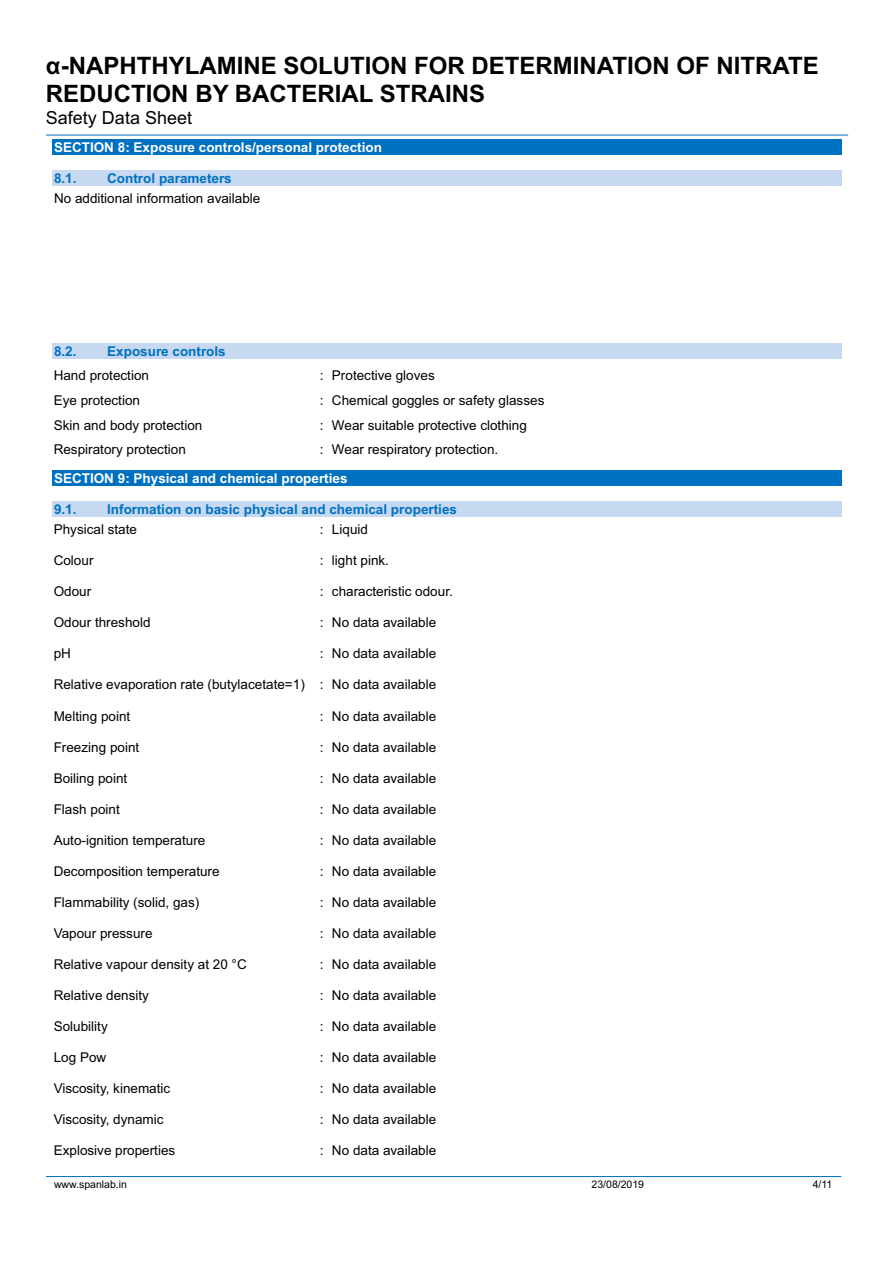
<style>
.page{position:relative;width:893px;height:1262px;background:#fff}
.page>*{position:absolute;margin:0;border:0;box-sizing:border-box;transform-origin:0 0}
.t1{font:700 24px/27.6px "Arial";color:#000}
.t2{font:18px "Arial";color:#000}
.t3{font:13.5px "Arial";color:#000}
.t4{font:700 13.5px "Arial";color:#0070c0}
.t5{font:700 13.5px "Arial";color:#fff}
.t6{font:10.5px "Arial";color:#000}
</style>
<div class="page">
<hr style="left:46px;top:135px;width:802px;height:1px;background:#0070c0">
<hr style="left:46px;top:1176px;width:795px;height:1px;background:#0070c0">
<div style="left:52px;top:139px;width:789px;height:15px;background:#0070c0"></div>
<div style="left:52px;top:170px;width:789px;height:15px;background:#c6d9f1"></div>
<div style="left:52px;top:343px;width:789px;height:16px;background:#c6d9f1"></div>
<div style="left:52px;top:470px;width:789px;height:16px;background:#0070c0"></div>
<div style="left:52px;top:501px;width:789px;height:16px;background:#c6d9f1"></div>
<h1 class="t1" style="left:46px;top:54px;width:774px">α-NAPHTHYLAMINE SOLUTION FOR DETERMINATION OF NITRATE<br>REDUCTION BY BACTERIAL STRAINS</h1>
<h2 class="t2" style="left:46px;top:111px;width:148px">Safety Data Sheet</h2>
<p class="t5" style="left:54px;top:142px;width:329px">SECTION 8: Exposure controls/personal protection</p>
<p class="t4" style="left:54px;top:173px;width:24px">8.1.</p>
<p class="t4" style="left:107px;top:173px;width:126px">Control parameters</p>
<p class="t3" style="left:54px;top:193px;width:208px">No additional information available</p>
<p class="t4" style="left:54px;top:346px;width:24px">8.2.</p>
<p class="t4" style="left:107px;top:346px;width:120px">Exposure controls</p>
<p class="t3" style="left:54px;top:370px;width:97px">Hand protection</p>
<p class="t3" style="left:320px;top:370px;width:116px">: Protective gloves</p>
<p class="t3" style="left:54px;top:395px;width:88px">Eye protection</p>
<p class="t3" style="left:320px;top:395px;width:226px">: Chemical goggles or safety glasses</p>
<p class="t3" style="left:54px;top:420px;width:150px">Skin and body protection</p>
<p class="t3" style="left:320px;top:420px;width:208px">: Wear suitable protective clothing</p>
<p class="t3" style="left:54px;top:444px;width:134px">Respiratory protection</p>
<p class="t3" style="left:320px;top:444px;width:180px">: Wear respiratory protection.</p>
<p class="t5" style="left:54px;top:473px;width:295px">SECTION 9: Physical and chemical properties</p>
<p class="t4" style="left:54px;top:504px;width:24px">9.1.</p>
<p class="t4" style="left:107px;top:504px;width:351px">Information on basic physical and chemical properties</p>
<p class="t3" style="left:54px;top:524px;width:85px">Physical state</p>
<p class="t3" style="left:320px;top:524px;width:50px">: Liquid</p>
<p class="t3" style="left:54px;top:555px;width:41px">Colour</p>
<p class="t3" style="left:320px;top:555px;width:71px">: light pink.</p>
<p class="t3" style="left:54px;top:586px;width:39px">Odour</p>
<p class="t3" style="left:320px;top:586px;width:134px">: characteristic odour.</p>
<p class="t3" style="left:54px;top:617px;width:98px">Odour threshold</p>
<p class="t3" style="left:320px;top:617px;width:118px">: No data available</p>
<p class="t3" style="left:54px;top:648px;width:19px">pH</p>
<p class="t3" style="left:320px;top:648px;width:118px">: No data available</p>
<p class="t3" style="left:54px;top:679px;width:384px">Relative evaporation rate (butylacetate=1) : No data available</p>
<p class="t3" style="left:54px;top:710px;width:78px">Melting point</p>
<p class="t3" style="left:320px;top:710px;width:118px">: No data available</p>
<p class="t3" style="left:54px;top:741px;width:87px">Freezing point</p>
<p class="t3" style="left:320px;top:741px;width:118px">: No data available</p>
<p class="t3" style="left:54px;top:772px;width:75px">Boiling point</p>
<p class="t3" style="left:320px;top:772px;width:118px">: No data available</p>
<p class="t3" style="left:54px;top:804px;width:68px">Flash point</p>
<p class="t3" style="left:320px;top:804px;width:118px">: No data available</p>
<p class="t3" style="left:54px;top:835px;width:153px">Auto-ignition temperature</p>
<p class="t3" style="left:320px;top:835px;width:118px">: No data available</p>
<p class="t3" style="left:54px;top:866px;width:167px">Decomposition temperature</p>
<p class="t3" style="left:320px;top:866px;width:118px">: No data available</p>
<p class="t3" style="left:54px;top:897px;width:147px">Flammability (solid, gas)</p>
<p class="t3" style="left:320px;top:897px;width:118px">: No data available</p>
<p class="t3" style="left:54px;top:928px;width:100px">Vapour pressure</p>
<p class="t3" style="left:320px;top:928px;width:118px">: No data available</p>
<p class="t3" style="left:54px;top:959px;width:194px">Relative vapour density at 20 °C</p>
<p class="t3" style="left:320px;top:959px;width:118px">: No data available</p>
<p class="t3" style="left:54px;top:990px;width:97px">Relative density</p>
<p class="t3" style="left:320px;top:990px;width:118px">: No data available</p>
<p class="t3" style="left:54px;top:1021px;width:56px">Solubility</p>
<p class="t3" style="left:320px;top:1021px;width:118px">: No data available</p>
<p class="t3" style="left:54px;top:1052px;width:54px">Log Pow</p>
<p class="t3" style="left:320px;top:1052px;width:118px">: No data available</p>
<p class="t3" style="left:54px;top:1083px;width:118px">Viscosity, kinematic</p>
<p class="t3" style="left:320px;top:1083px;width:118px">: No data available</p>
<p class="t3" style="left:54px;top:1114px;width:111px">Viscosity, dynamic</p>
<p class="t3" style="left:320px;top:1114px;width:118px">: No data available</p>
<p class="t3" style="left:54px;top:1145px;width:123px">Explosive properties</p>
<p class="t3" style="left:320px;top:1145px;width:118px">: No data available</p>
<p class="t6" style="left:54px;top:1180px;width:74px">www.spanlab.in</p>
<p class="t6" style="left:591px;top:1180px;width:54px">23/08/2019</p>
<p class="t6" style="left:812px;top:1180px;width:21px">4/11</p>
</div>
